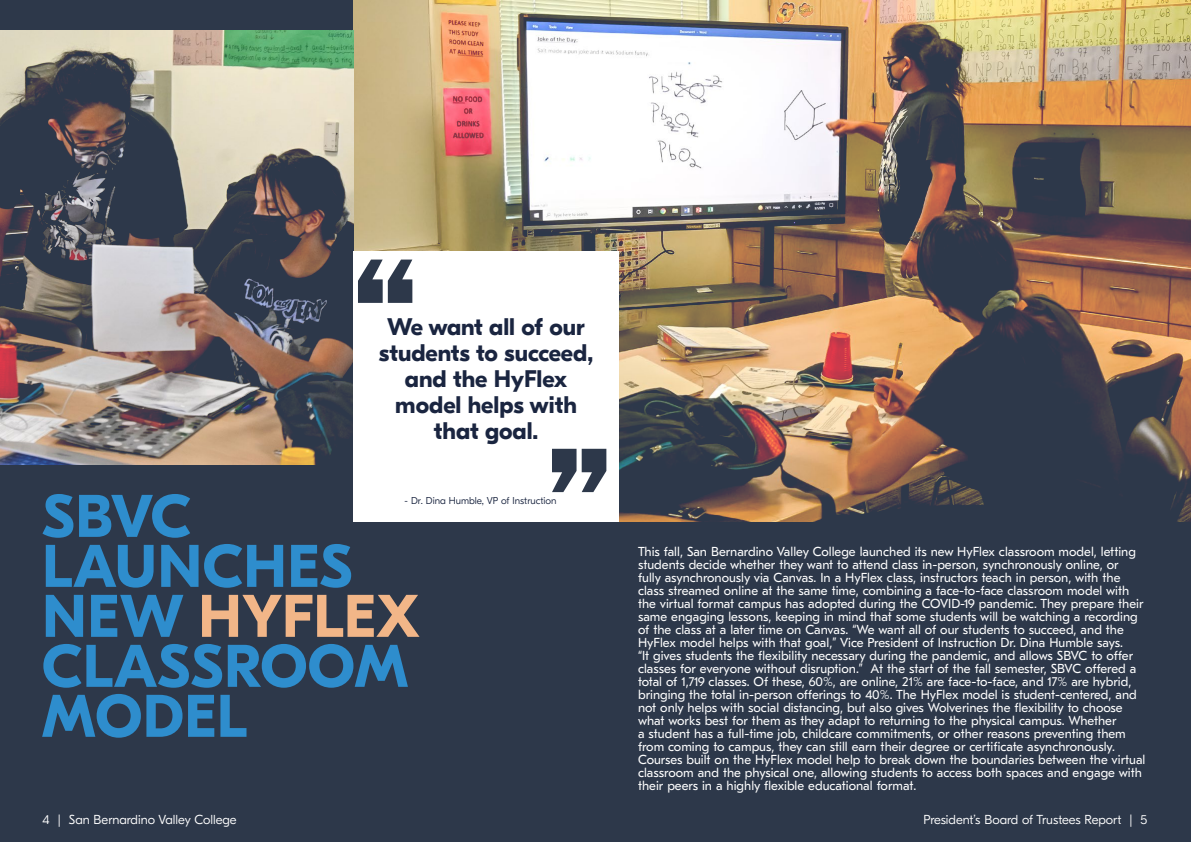
<style>
.page{position:relative;width:1191px;height:842px;background:#2d384a}
.page>*{position:absolute;margin:0;border:0;box-sizing:border-box;transform-origin:0 0}
.t1{font:700 60px/50px "GT Eesti Pro Display";letter-spacing:.01em;color:#2e8dcd}
.t2{font:700 24px/26px "GT Eesti Pro Display";color:#1a2540;text-align:center}
.t3{font:13px/13px "GT Eesti Pro Text";color:#fff}
.t4{font:300 13px "GT Eesti Pro Display";color:#fff}
.t5{font:300 10px "GT Eesti Pro Display";color:#1a2540}
.s1{color:#f2b688}
</style>
<div class="page">
<img style="left:353px;top:0;width:838px;height:522px">
<img style="left:0;top:30px;width:353px;height:435px">
<div style="left:353px;top:251px;width:265px;height:270px;background:#fff"></div>
<svg style="left:358px;top:260px;width:54px;height:43px"></svg>
<svg style="left:552px;top:449px;width:54px;height:43px"></svg>
<h2 class="t2" style="left:379px;top:314px;width:216px">We want all of our students to succeed, and the HyFlex model helps with that goal.</h2>
<h1 class="t1" style="left:42px;top:492px;width:379px">SBVC<br>LAUNCHES<br>NEW <span class="s1">HYFLEX<br></span>CLASSROOM<br>MODEL</h1>
<p class="t5" style="left:404px;top:495px;width:153px">- Dr. Dina Humble, VP of Instruction</p>
<p class="t3" style="left:638px;top:545px;width:509px">This fall, San Bernardino Valley College launched its new HyFlex classroom model, letting students decide whether they want to attend class in-person, synchronously online, or<br>fully asynchronously via Canvas. In a HyFlex class, instructors teach in person, with the class streamed online at the same time, combining a face-to-face classroom model with the virtual format campus has adopted during the COVID-19 pandemic. They prepare their same engaging lessons, keeping in mind that some students will be watching a recording of the class at a later time on Canvas. “We want all of our students to succeed, and the HyFlex model helps with that goal,” Vice President of Instruction Dr. Dina Humble says.<br>“It gives students the flexibility necessary during the pandemic, and allows SBVC to offer classes for everyone without disruption.” At the start of the fall semester, SBVC offered a total of 1,719 classes. Of these, 60%, are online, 21% are face-to-face, and 17% are hybrid, bringing the total in-person offerings to 40%. The HyFlex model is student-centered, and not only helps with social distancing, but also gives Wolverines the flexibility to choose what works best for them as they adapt to returning to the physical campus. Whether<br>a student has a full-time job, childcare commitments, or other reasons preventing them from coming to campus, they can still earn their degree or certificate asynchronously.<br>Courses built on the HyFlex model help to break down the boundaries between the virtual classroom and the physical one, allowing students to access both spaces and engage with their peers in a highly flexible educational format.</p>
<p class="t4" style="left:43px;top:812px;width:196px">4 | San Bernardino Valley College</p>
<p class="t4" style="left:923px;top:812px;width:225px">President’s Board of Trustees Report | 5</p>
</div>
